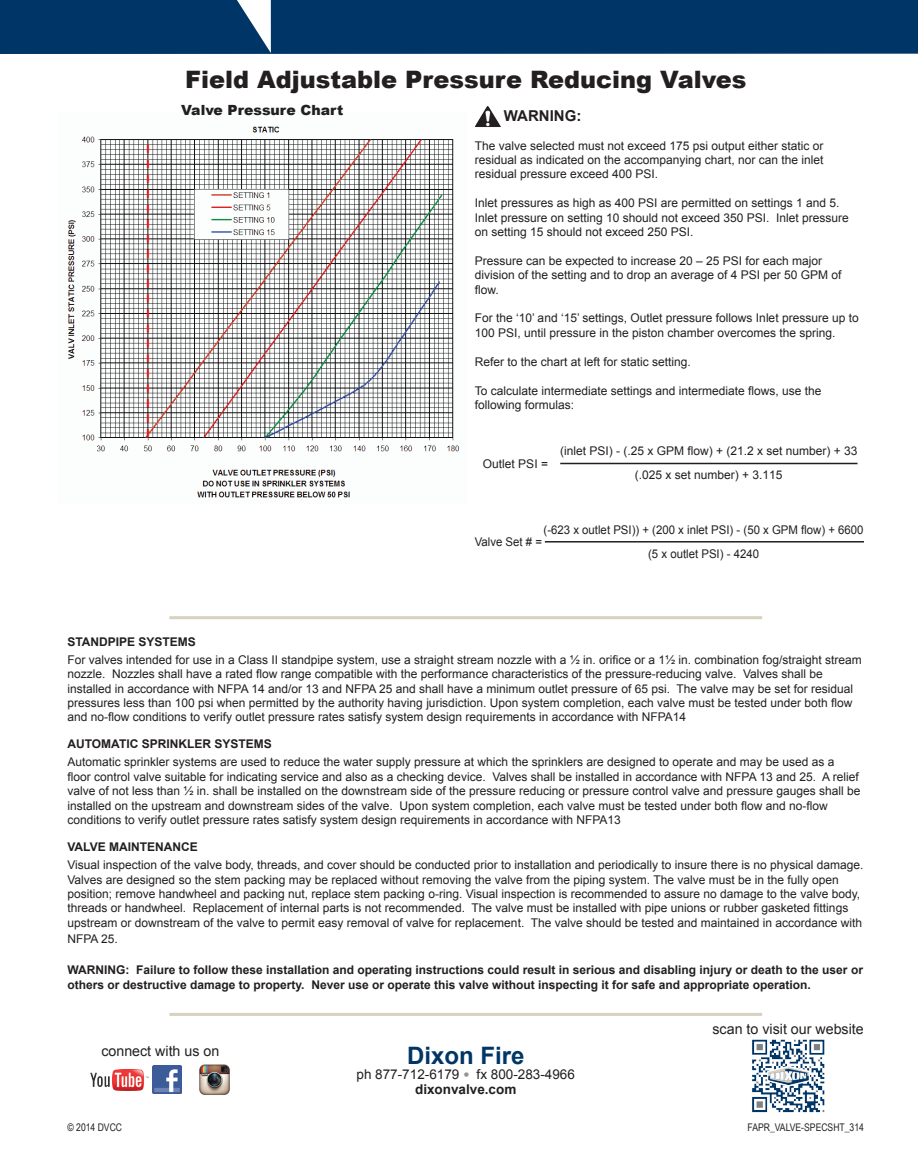
<style>
.page{position:relative;width:918px;height:1175px;background:#fff}
.page>*{position:absolute;margin:0;border:0;box-sizing:border-box;transform-origin:0 0}
.t1{font:900 24px "Arial";color:#231f20}
.t2{font:700 24px "Arial";color:#003667}
.t3{font:700 15px "Arial";color:#231f20}
.t4{font:14.25px "Arial";color:#231f20}
.t5{font:900 14.1px "Arial";color:#231f20}
.t6{font:13.5px/15px "Arial";color:#231f20;text-align:center}
.t7{font:12px/14.4px "Arial";color:#231f20}
.t8{font:700 12px/15px "Arial";color:#231f20}
.t9{font:12px/24px "Arial";color:#231f20;text-align:center;scale:.95 1}
.t10{font:10.5px "Arial Narrow";color:#231f20}
.s1{font-family:"New Caledonia";color:#939598}
.s2{font-weight:700}
</style>
<div class="page">
<div style="left:0;top:0;width:918px;height:54px;background:#003667"></div>
<hr style="left:169px;top:1012px;width:593px;height:3px;background:#d8d0c0">
<hr style="left:169px;top:616px;width:593px;height:3px;background:#d8d0c0">
<img style="left:68px;top:126px;width:392px;height:372px">
<img style="left:475px;top:106px;width:26px;height:21px">
<img style="left:153px;top:1065px;width:28px;height:28px">
<img style="left:90px;top:1069px;width:58px;height:21px">
<img style="left:199px;top:1064px;width:31px;height:31px">
<img style="left:752px;top:1039px;width:73px;height:74px">
<hr style="left:560px;top:463px;width:298px;height:1px;background:#231f20">
<hr style="left:545px;top:541px;width:319px;height:1px;background:#231f20">
<h1 class="t1" style="left:185px;top:62px;width:563px">Field Adjustable Pressure Reducing Valves</h1>
<p class="t5" style="left:181px;top:100px;width:164px">Valve Pressure Chart</p>
<p class="t3" style="left:504px;top:105px;width:79px">WARNING:</p>
<p class="t7" style="left:475px;top:138px;width:350px;text-align:justify">The valve selected must not exceed 175 psi output either static or residual as indicated on the accompanying chart, nor can the inlet residual pressure exceed 400 PSI.</p>
<p class="t7" style="left:475px;top:196px;width:376px">Inlet pressures as high as 400 PSI are permitted on settings 1 and 5.<br>Inlet pressure on setting 10 should not exceed 350 PSI. Inlet pressure on setting 15 should not exceed 250 PSI.</p>
<p class="t7" style="left:475px;top:253px;width:368px">Pressure can be expected to increase 20 – 25 PSI for each major division of the setting and to drop an average of 4 PSI per 50 GPM of flow.</p>
<p class="t7" style="left:475px;top:311px;width:385px">For the ‘10’ and ‘15’ settings, Outlet pressure follows Inlet pressure up to<br>100 PSI, until pressure in the piston chamber overcomes the spring.</p>
<p class="t7" style="left:475px;top:354px;width:218px">Refer to the chart at left for static setting.</p>
<p class="t7" style="left:475px;top:383px;width:348px">To calculate intermediate settings and intermediate flows, use the following formulas:</p>
<p class="t7" style="left:483px;top:456px;width:67px">Outlet PSI =</p>
<p class="t7" style="left:560px;top:438px;width:299px;line-height:24px;text-align:center">(inlet PSI) - (.25 x GPM flow) + (21.2 x set number) + 33 (.025 x set number) + 3.115</p>
<p class="t9" style="left:544px;top:517px;width:338px">(-623 x outlet PSI)) + (200 x inlet PSI) - (50 x GPM flow) + 6600 (5 x outlet PSI) - 4240</p>
<p class="t9" style="left:475px;top:530px;width:72px">Valve Set # =</p>
<p class="t8" style="left:68px;top:634px;width:130px">STANDPIPE SYSTEMS</p>
<p class="t7" style="left:68px;top:652px;width:796px">For valves intended for use in a Class II standpipe system, use a straight stream nozzle with a ½ in. orifice or a 1½ in. combination fog/straight stream nozzle. Nozzles shall have a rated flow range compatible with the performance characteristics of the pressure-reducing valve. Valves shall be installed in accordance with NFPA 14 and/or 13 and NFPA 25 and shall have a minimum outlet pressure of 65 psi. The valve may be set for residual pressures less than 100 psi when permitted by the authority having jurisdiction. Upon system completion, each valve must be tested under both flow and no-flow conditions to verify outlet pressure rates satisfy system design requirements in accordance with NFPA14</p>
<p class="t8" style="left:68px;top:737px;width:206px">AUTOMATIC SPRINKLER SYSTEMS</p>
<p class="t7" style="left:68px;top:755px;width:795px">Automatic sprinkler systems are used to reduce the water supply pressure at which the sprinklers are designed to operate and may be used as a floor control valve suitable for indicating service and also as a checking device. Valves shall be installed in accordance with NFPA 13 and 25. A relief valve of not less than ½ in. shall be installed on the downstream side of the pressure reducing or pressure control valve and pressure gauges shall be installed on the upstream and downstream sides of the valve. Upon system completion, each valve must be tested under both flow and no-flow conditions to verify outlet pressure rates satisfy system design requirements in accordance with NFPA13</p>
<p class="t8" style="left:68px;top:839px;width:132px">VALVE MAINTENANCE</p>
<p class="t7" style="left:68px;top:857px;width:797px">Visual inspection of the valve body, threads, and cover should be conducted prior to installation and periodically to insure there is no physical damage.<br>Valves are designed so the stem packing may be replaced without removing the valve from the piping system. The valve must be in the fully open position; remove handwheel and packing nut, replace stem packing o-ring. Visual inspection is recommended to assure no damage to the valve body, threads or handwheel. Replacement of internal parts is not recommended. The valve must be installed with pipe unions or rubber gasketed fittings upstream or downstream of the valve to permit easy removal of valve for replacement. The valve should be tested and maintained in accordance with</p>
<p class="t7" style="left:68px;top:931px;width:52px">NFPA 25.</p>
<p class="t8" style="left:68px;top:962px;width:797px">WARNING: Failure to follow these installation and operating instructions could result in serious and disabling injury or death to the user or others or destructive damage to property. Never use or operate this valve without inspecting it for safe and appropriate operation.</p>
<p class="t4" style="left:101px;top:1040px;width:120px">connect with us on</p>
<h1 class="t2" style="left:407px;top:1039px;width:119px">Dixon Fire</h1>
<p class="t6" style="left:357px;top:1066px;width:220px">ph 877-712-6179 <span class="s1">•</span> fx 800-283-4966 <span class="s2">dixonvalve.com</span></p>
<p class="t4" style="left:713px;top:1019px;width:153px">scan to visit our website</p>
<p class="t10" style="left:68px;top:1119px;width:56px">© 2014 DVCC</p>
<p class="t10" style="left:748px;top:1119px;width:118px">FAPR_VALVE-SPECSHT_314</p>
</div>
